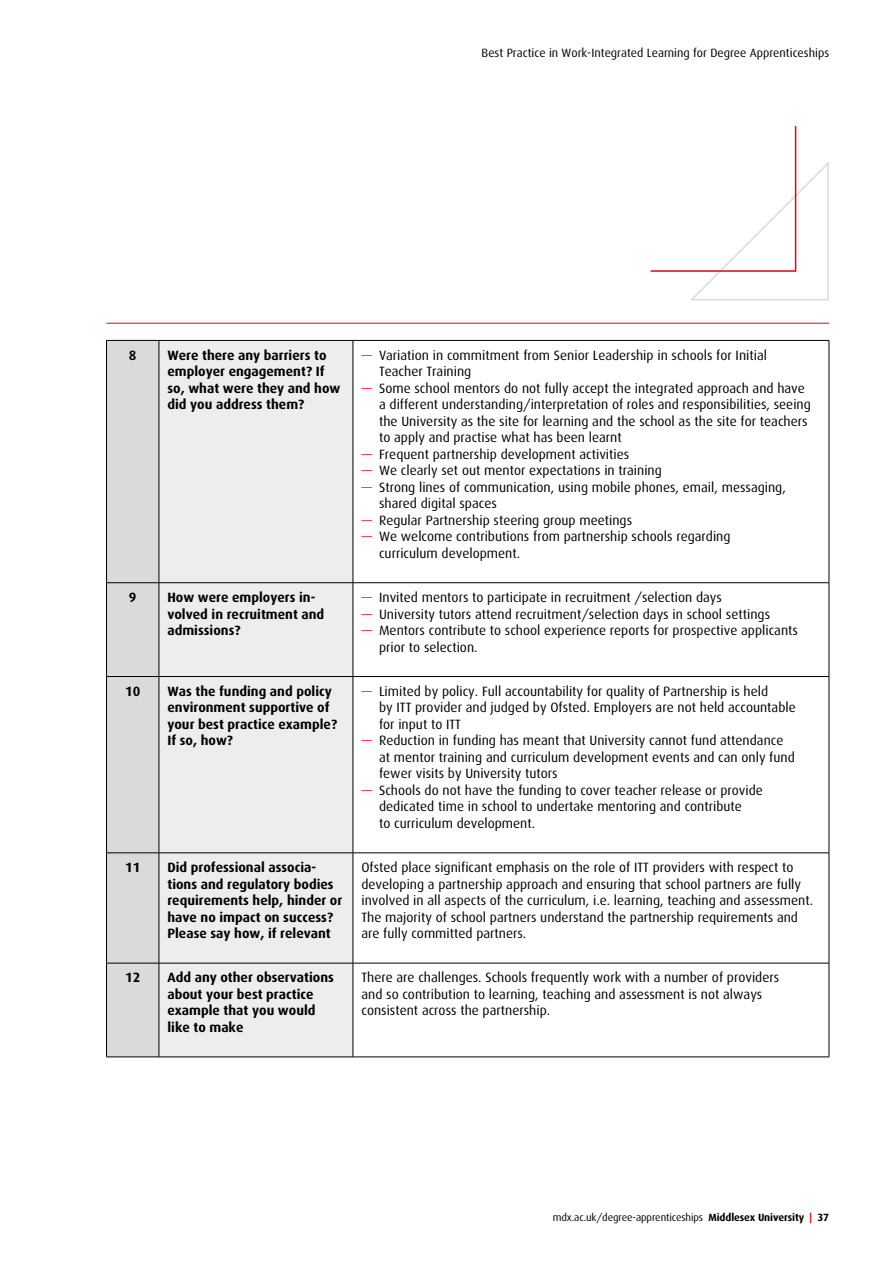
<style>
.page{position:relative;width:893px;height:1263px;background:#fff}
.page>*{position:absolute;margin:0;border:0;box-sizing:border-box;transform-origin:0 0}
.t1{font:13.5px/16.5px "Dax";color:#000}
.t2{font:700 13.5px/16.5px "Dax";color:#000}
.t3{font:12px "Dax";color:#000}
.t4{font:10.5px "Dax";letter-spacing:-.01em;color:#000}
.s1{color:#e30613}
.s2{font-weight:700}
.s3{font-weight:700;color:#e30613}
</style>
<div class="page">
<div style="left:107px;top:341px;width:52px;height:716px;background:#dadada"></div>
<div style="left:160px;top:341px;width:193px;height:716px;background:#ededed"></div>
<hr style="left:106px;top:340px;width:53px;height:1px;background:#000">
<hr style="left:106px;top:341px;width:1px;height:241px;background:#000">
<hr style="left:159px;top:340px;width:194px;height:1px;background:#000">
<hr style="left:159px;top:341px;width:1px;height:241px;background:#000">
<hr style="left:353px;top:340px;width:476px;height:1px;background:#000">
<hr style="left:353px;top:341px;width:1px;height:241px;background:#000">
<hr style="left:829px;top:341px;width:1px;height:241px;background:#000">
<hr style="left:106px;top:582px;width:53px;height:1px;background:#000">
<hr style="left:106px;top:583px;width:1px;height:93px;background:#000">
<hr style="left:159px;top:582px;width:194px;height:1px;background:#000">
<hr style="left:159px;top:583px;width:1px;height:93px;background:#000">
<hr style="left:353px;top:582px;width:476px;height:1px;background:#000">
<hr style="left:353px;top:583px;width:1px;height:93px;background:#000">
<hr style="left:829px;top:583px;width:1px;height:93px;background:#000">
<hr style="left:106px;top:676px;width:53px;height:1px;background:#000">
<hr style="left:106px;top:677px;width:1px;height:176px;background:#000">
<hr style="left:159px;top:676px;width:194px;height:1px;background:#000">
<hr style="left:159px;top:677px;width:1px;height:176px;background:#000">
<hr style="left:353px;top:676px;width:476px;height:1px;background:#000">
<hr style="left:353px;top:677px;width:1px;height:176px;background:#000">
<hr style="left:829px;top:677px;width:1px;height:176px;background:#000">
<hr style="left:106px;top:852px;width:53px;height:1px;background:#000">
<hr style="left:106px;top:853px;width:1px;height:110px;background:#000">
<hr style="left:159px;top:852px;width:194px;height:1px;background:#000">
<hr style="left:159px;top:853px;width:1px;height:110px;background:#000">
<hr style="left:353px;top:852px;width:476px;height:1px;background:#000">
<hr style="left:353px;top:853px;width:1px;height:110px;background:#000">
<hr style="left:829px;top:853px;width:1px;height:110px;background:#000">
<hr style="left:106px;top:963px;width:53px;height:1px;background:#000">
<hr style="left:106px;top:963px;width:1px;height:94px;background:#000">
<hr style="left:159px;top:963px;width:194px;height:1px;background:#000">
<hr style="left:159px;top:963px;width:1px;height:94px;background:#000">
<hr style="left:353px;top:963px;width:476px;height:1px;background:#000">
<hr style="left:353px;top:963px;width:1px;height:94px;background:#000">
<hr style="left:829px;top:963px;width:1px;height:94px;background:#000">
<hr style="left:106px;top:1057px;width:53px;height:1px;background:#000">
<hr style="left:159px;top:1057px;width:194px;height:1px;background:#000">
<hr style="left:353px;top:1057px;width:476px;height:1px;background:#000">
<hr style="left:106px;top:323px;width:723px;height:1px;background:#e30613">
<svg style="left:650px;top:126px;width:179px;height:175px"></svg>
<p class="t3" style="left:482px;top:46px;width:349px">Best Practice in Work-Integrated Learning for Degree Apprenticeships</p>
<p class="t2" style="left:129px;top:347px;width:9px">8</p>
<p class="t2" style="left:167px;top:347px;width:174px">Were there any barriers to employer engagement? If so, what were they and how did you address them?</p>
<p class="t1" style="left:379px;top:347px;width:389px;text-indent:-18px"><span class="s1">—</span> Variation in commitment from Senior Leadership in schools for Initial<br>Teacher Training</p>
<p class="t1" style="left:379px;top:380px;width:433px;text-indent:-18px"><span class="s1">—</span> Some school mentors do not fully accept the integrated approach and have a different understanding/interpretation of roles and responsibilities, seeing the University as the site for learning and the school as the site for teachers to apply and practise what has been learnt</p>
<p class="t1" style="left:361px;top:446px;width:269px"><span class="s1">—</span> Frequent partnership development activities</p>
<p class="t1" style="left:361px;top:462px;width:302px"><span class="s1">—</span> We clearly set out mentor expectations in training</p>
<p class="t1" style="left:379px;top:479px;width:408px;text-indent:-18px"><span class="s1">—</span> Strong lines of communication, using mobile phones, email, messaging, shared digital spaces</p>
<p class="t1" style="left:361px;top:512px;width:272px"><span class="s1">—</span> Regular Partnership steering group meetings</p>
<p class="t1" style="left:379px;top:528px;width:353px;text-indent:-18px"><span class="s1">—</span> We welcome contributions from partnership schools regarding curriculum development.</p>
<p class="t2" style="left:129px;top:589px;width:9px">9</p>
<p class="t2" style="left:167px;top:589px;width:158px">How were employers in&shy;volved in recruitment and admissions?</p>
<p class="t1" style="left:361px;top:589px;width:362px"><span class="s1">—</span> Invited mentors to participate in recruitment /selection days</p>
<p class="t1" style="left:361px;top:606px;width:410px"><span class="s1">—</span> University tutors attend recruitment/selection days in school settings</p>
<p class="t1" style="left:379px;top:622px;width:420px;text-indent:-18px"><span class="s1">—</span> Mentors contribute to school experience reports for prospective applicants prior to selection.</p>
<p class="t2" style="left:125px;top:683px;width:17px">10</p>
<p class="t2" style="left:167px;top:683px;width:171px">Was the funding and policy environment supportive of your best practice example?<br>If so, how?</p>
<p class="t1" style="left:379px;top:683px;width:418px;text-indent:-18px"><span class="s1">—</span> Limited by policy. Full accountability for quality of Partnership is held<br>by ITT provider and judged by Ofsted. Employers are not held accountable for input to ITT</p>
<p class="t1" style="left:379px;top:732px;width:417px;text-indent:-18px"><span class="s1">—</span> Reduction in funding has meant that University cannot fund attendance at mentor training and curriculum development events and can only fund fewer visits by University tutors</p>
<p class="t1" style="left:379px;top:782px;width:385px;text-indent:-18px"><span class="s1">—</span> Schools do not have the funding to cover teacher release or provide dedicated time in school to undertake mentoring and contribute<br>to curriculum development.</p>
<p class="t2" style="left:125px;top:859px;width:17px">11</p>
<p class="t2" style="left:167px;top:859px;width:176px">Did professional associa&shy;tions and regulatory bodies requirements help, hinder or have no impact on success?<br>Please say how, if relevant</p>
<p class="t1" style="left:361px;top:859px;width:453px">Ofsted place significant emphasis on the role of ITT providers with respect to developing a partnership approach and ensuring that school partners are fully involved in all aspects of the curriculum, i.e. learning, teaching and assessment.<br>The majority of school partners understand the partnership requirements and are fully committed partners.</p>
<p class="t2" style="left:125px;top:969px;width:17px">12</p>
<p class="t2" style="left:167px;top:969px;width:168px">Add any other observations about your best practice example that you would like to make</p>
<p class="t1" style="left:361px;top:969px;width:419px">There are challenges. Schools frequently work with a number of providers and so contribution to learning, teaching and assessment is not always consistent across the partnership.</p>
<p class="t4" style="left:553px;top:1211px;width:278px">mdx.ac.uk/degree-apprenticeships <span class="s2">Middlesex University</span> <span class="s3">|</span> <span class="s2">37</span></p>
</div>
